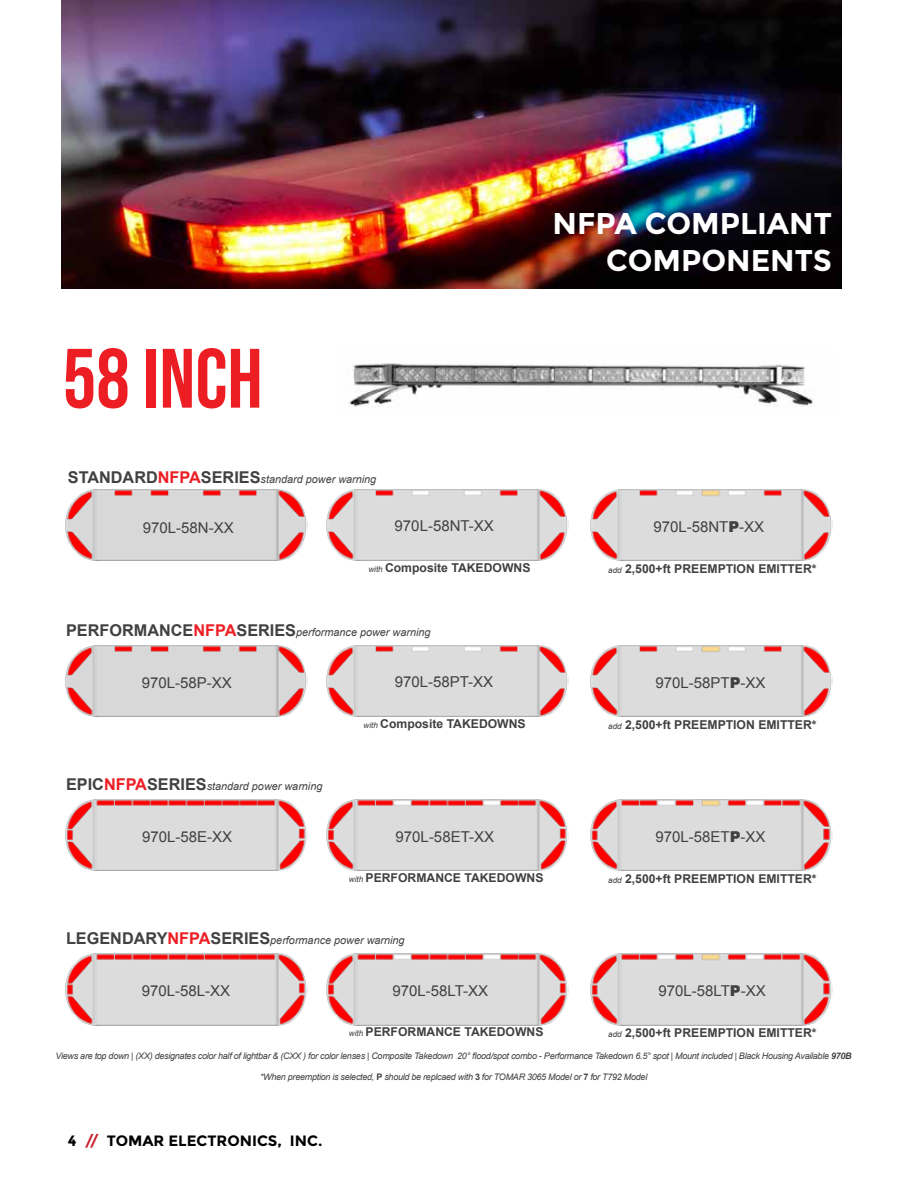
<style>
.page{position:relative;width:918px;height:1188px;background:#fff}
.page>*{position:absolute;margin:0;border:0;box-sizing:border-box;transform-origin:0 0}
.t1{font:84px "Bebas Neue";color:#ed1d24}
.t2{font:700 30px/37.5px "Montserrat";color:#fff;text-align:right}
.t3{font:15px "Arial";color:#414042}
.t4{font:700 15px "Montserrat";color:#000}
.t5{font:700 12.15px "Arial";color:#414042}
.t6{font:italic 10.8px "Arial";color:#414042}
.t7{font:italic 9px "Arial";letter-spacing:-.03em;color:#414042}
.s1{font-weight:700;font-style:normal;font-size:16.2px}
.s2{font-weight:700;font-style:normal;font-size:16.2px;color:#ed1d24}
.s3{font-weight:900}
.s4{font-weight:400;font-style:italic;font-size:8.1px}
.s5{font-weight:700}
.s6{font-weight:700;font-style:normal}
.s7{color:#c4202d}
</style>
<div class="page">
<img style="left:61px;top:0;width:781px;height:289px">
<img style="left:590px;top:489px;width:242px;height:72px">
<img style="left:326px;top:489px;width:242px;height:72px">
<img style="left:65px;top:489px;width:243px;height:72px">
<img style="left:590px;top:645px;width:242px;height:72px">
<img style="left:326px;top:645px;width:242px;height:72px">
<img style="left:65px;top:645px;width:243px;height:72px">
<img style="left:590px;top:799px;width:242px;height:72px">
<img style="left:326px;top:799px;width:242px;height:72px">
<img style="left:65px;top:799px;width:243px;height:72px">
<img style="left:590px;top:953px;width:242px;height:73px">
<img style="left:326px;top:953px;width:242px;height:73px">
<img style="left:65px;top:953px;width:243px;height:73px">
<img style="left:349px;top:363px;width:465px;height:44px">
<h1 class="t1" style="left:63px;top:331px;width:202px">58 INCH</h1>
<p class="t6" style="left:68px;top:472px;width:310px"><span class="s1">STANDARD</span><span class="s2">NFPA</span><span class="s1">SERIES</span>standard power warning</p>
<h2 class="t2" style="left:553px;top:205px;width:281px">NFPA COMPLIANT<br>COMPONENTS</h2>
<h3 class="t3" style="left:143px;top:518px;width:92px">970L-58N-XX</h3>
<h3 class="t3" style="left:395px;top:516px;width:101px">970L-58NT-XX</h3>
<h3 class="t3" style="left:653px;top:517px;width:112px">970L-58NT<span class="s3">P</span>-XX</h3>
<h3 class="t5" style="left:608px;top:560px;width:210px"><span class="s4">add</span> 2,500+ft PREEMPTION EMITTER*</h3>
<h3 class="t5" style="left:368px;top:559px;width:164px"><span class="s4">with</span> Composite TAKEDOWNS</h3>
<p class="t6" style="left:66px;top:625px;width:366px"><span class="s1">PERFORMANCE</span><span class="s2">NFPA</span><span class="s1">SERIES</span>performance power warning</p>
<h3 class="t3" style="left:142px;top:672px;width:92px">970L-58P-XX</h3>
<h3 class="t3" style="left:395px;top:672px;width:100px">970L-58PT-XX</h3>
<h3 class="t3" style="left:656px;top:672px;width:112px">970L-58PT<span class="s3">P</span>-XX</h3>
<h3 class="t5" style="left:608px;top:716px;width:210px"><span class="s4">add</span> 2,500+ft PREEMPTION EMITTER*</h3>
<h3 class="t5" style="left:364px;top:715px;width:164px"><span class="s4">with</span> Composite TAKEDOWNS</h3>
<p class="t6" style="left:66px;top:779px;width:258px"><span class="s1">EPIC</span><span class="s2">NFPA</span><span class="s1">SERIES</span>standard power warning</p>
<h3 class="t3" style="left:142px;top:827px;width:92px">970L-58E-XX</h3>
<h3 class="t3" style="left:396px;top:826px;width:100px">970L-58ET-XX</h3>
<h3 class="t3" style="left:656px;top:827px;width:112px">970L-58ET<span class="s3">P</span>-XX</h3>
<h3 class="t5" style="left:608px;top:870px;width:210px"><span class="s4">add</span> 2,500+ft PREEMPTION EMITTER*</h3>
<h3 class="t5" style="left:349px;top:870px;width:196px"><span class="s4">with</span> PERFORMANCE TAKEDOWNS</h3>
<p class="t6" style="left:66px;top:933px;width:340px"><span class="s1">LEGENDARY</span><span class="s2">NFPA</span><span class="s1">SERIES</span>performance power warning</p>
<h3 class="t3" style="left:142px;top:981px;width:90px">970L-58L-XX</h3>
<h3 class="t3" style="left:393px;top:981px;width:97px">970L-58LT-XX</h3>
<h3 class="t3" style="left:658px;top:981px;width:109px">970L-58LT<span class="s3">P</span>-XX</h3>
<h3 class="t5" style="left:608px;top:1025px;width:210px"><span class="s4">add</span> 2,500+ft PREEMPTION EMITTER*</h3>
<h3 class="t5" style="left:349px;top:1024px;width:196px"><span class="s4">with</span> PERFORMANCE TAKEDOWNS</h3>
<p class="t7" style="left:56px;top:1050px;width:798px">Views are top down | (XX) designates color half of lightbar &amp; (CXX ) for color lenses | Composite Takedown 20° flood/spot combo - Performance Takedown 6.5° spot | Mount included | Black Housing Available <span class="s5">970B</span></p>
<p class="t7" style="left:260px;top:1071px;width:389px">*When preemption is selected, <span class="s6">P</span> should be replcaed with <span class="s6">3</span> for TOMAR 3065 Model or <span class="s6">7</span> for T792 Model</p>
<h3 class="t4" style="left:68px;top:1132px;width:256px">4 <span class="s7">//</span> TOMAR ELECTRONICS, INC.</h3>
</div>
